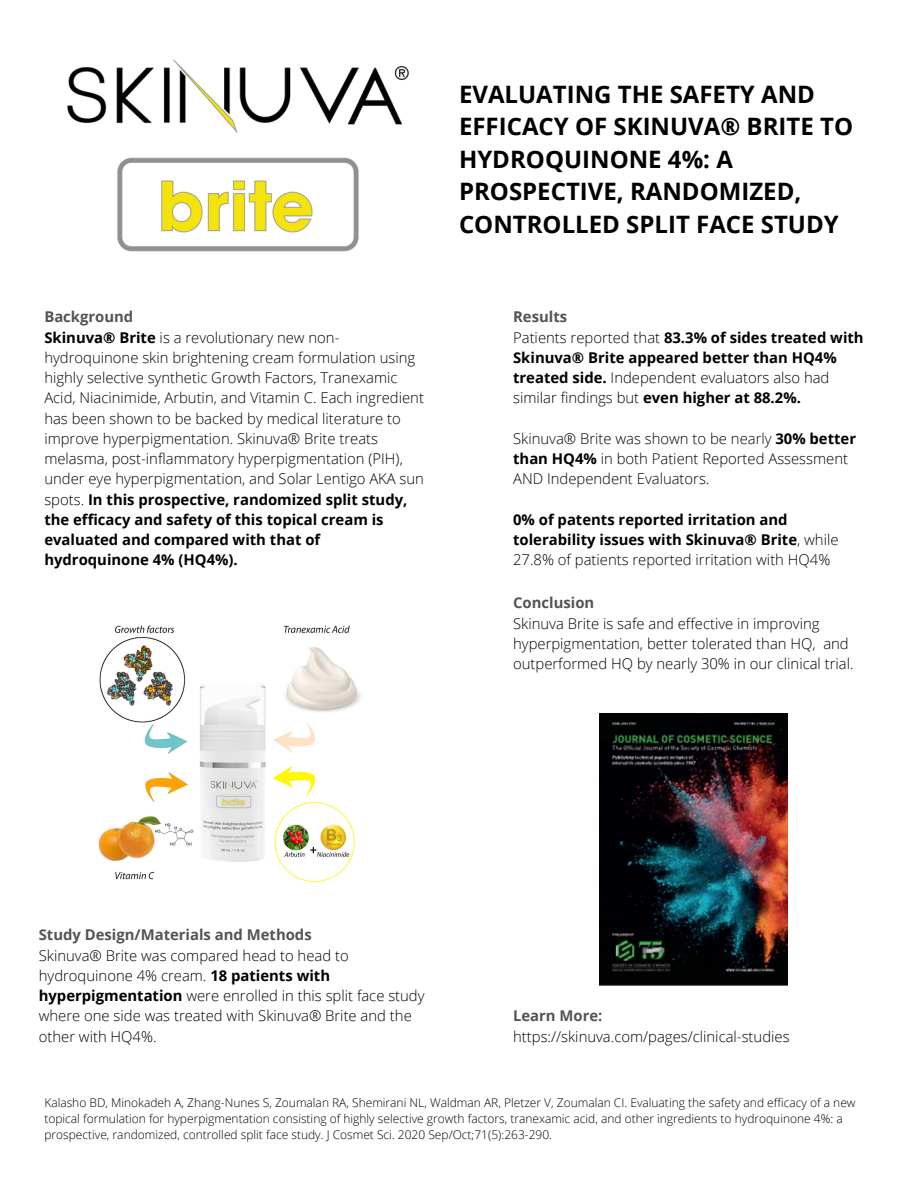
<style>
.page{position:relative;width:918px;height:1188px;background:#fff}
.page>*{position:absolute;margin:0;border:0;box-sizing:border-box;transform-origin:0 0}
.t1{font:700 24px/32.7px "Open Sans";color:#000}
.t2{font:300 14.85px/20.2px "Open Sans";color:#000}
.t3{font:700 14.85px/20.2px "Open Sans";color:#000}
.t4{font:700 14.85px "Open Sans";color:#545454}
.t5{font:300 12px/16px "Open Sans";color:#000}
.s1{font-weight:700}
.s2{font-weight:300}
</style>
<div class="page">
<img style="left:67px;top:59px;width:342px;height:193px">
<img style="left:600px;top:714px;width:188px;height:271px">
<img style="left:98px;top:625px;width:263px;height:257px">
<p class="t4" style="left:44px;top:307px;width:90px">Background</p>
<p class="t2" style="left:44px;top:327px;width:381px"><span class="s1">Skinuva® Brite</span> is a revolutionary new non&shy;hydroquinone skin brightening cream formulation using highly selective synthetic Growth Factors, Tranexamic Acid, Niacinimide, Arbutin, and Vitamin C. Each ingredient has been shown to be backed by medical literature to improve hyperpigmentation. Skinuva® Brite treats melasma, post-inflammatory hyperpigmentation (PIH), under eye hyperpigmentation, and Solar Lentigo AKA sun spots. <span class="s1">In this prospective, randomized split study, the efficacy and safety of this topical cream is evaluated and compared with that of hydroquinone 4% (HQ4%).</span></p>
<p class="t1" style="left:459px;top:77px;width:396px">EVALUATING THE SAFETY AND<br>EFFICACY OF SKINUVA® BRITE TO<br>HYDROQUINONE 4%: A<br>PROSPECTIVE, RANDOMIZED,<br>CONTROLLED SPLIT FACE STUDY</p>
<p class="t4" style="left:513px;top:307px;width:56px">Results</p>
<p class="t3" style="left:513px;top:327px;width:352px"><span class="s2">Patients reported that</span> 83.3% of sides treated with Skinuva® Brite appeared better than HQ4% treated side. <span class="s2">Independent evaluators also had similar findings but</span> even higher at 88.2%.</p>
<p class="t2" style="left:513px;top:428px;width:344px">Skinuva® Brite was shown to be nearly <span class="s1">30% better than HQ4%</span> in both Patient Reported Assessment<br>AND Independent Evaluators.</p>
<p class="t3" style="left:513px;top:509px;width:327px">0% of patents reported irritation and tolerability issues with Skinuva® Brite<span class="s2">, while<br>27.8% of patients reported irritation with HQ4%</span></p>
<p class="t4" style="left:513px;top:592px;width:83px">Conclusion</p>
<p class="t2" style="left:513px;top:613px;width:342px">Skinuva Brite is safe and effective in improving hyperpigmentation, better tolerated than HQ, and outperformed HQ by nearly 30% in our clinical trial.</p>
<p class="t4" style="left:39px;top:925px;width:274px">Study Design/Materials and Methods</p>
<p class="t2" style="left:39px;top:945px;width:387px">Skinuva® Brite was compared head to head to hydroquinone 4% cream. <span class="s1">18 patients with hyperpigmentation</span> were enrolled in this split face study where one side was treated with Skinuva® Brite and the other with HQ4%.</p>
<p class="t4" style="left:513px;top:1006px;width:91px">Learn More:</p>
<p class="t2" style="left:513px;top:1026px;width:278px">https://skinuva.com/pages/clinical-studies</p>
<p class="t5" style="left:44px;top:1094px;width:813px">Kalasho BD, Minokadeh A, Zhang-Nunes S, Zoumalan RA, Shemirani NL, Waldman AR, Pletzer V, Zoumalan CI. Evaluating the safety and efficacy of a new topical formulation for hyperpigmentation consisting of highly selective growth factors, tranexamic acid, and other ingredients to hydroquinone 4%: a prospective, randomized, controlled split face study. J Cosmet Sci. 2020 Sep/Oct;71(5):263-290.</p>
</div>
